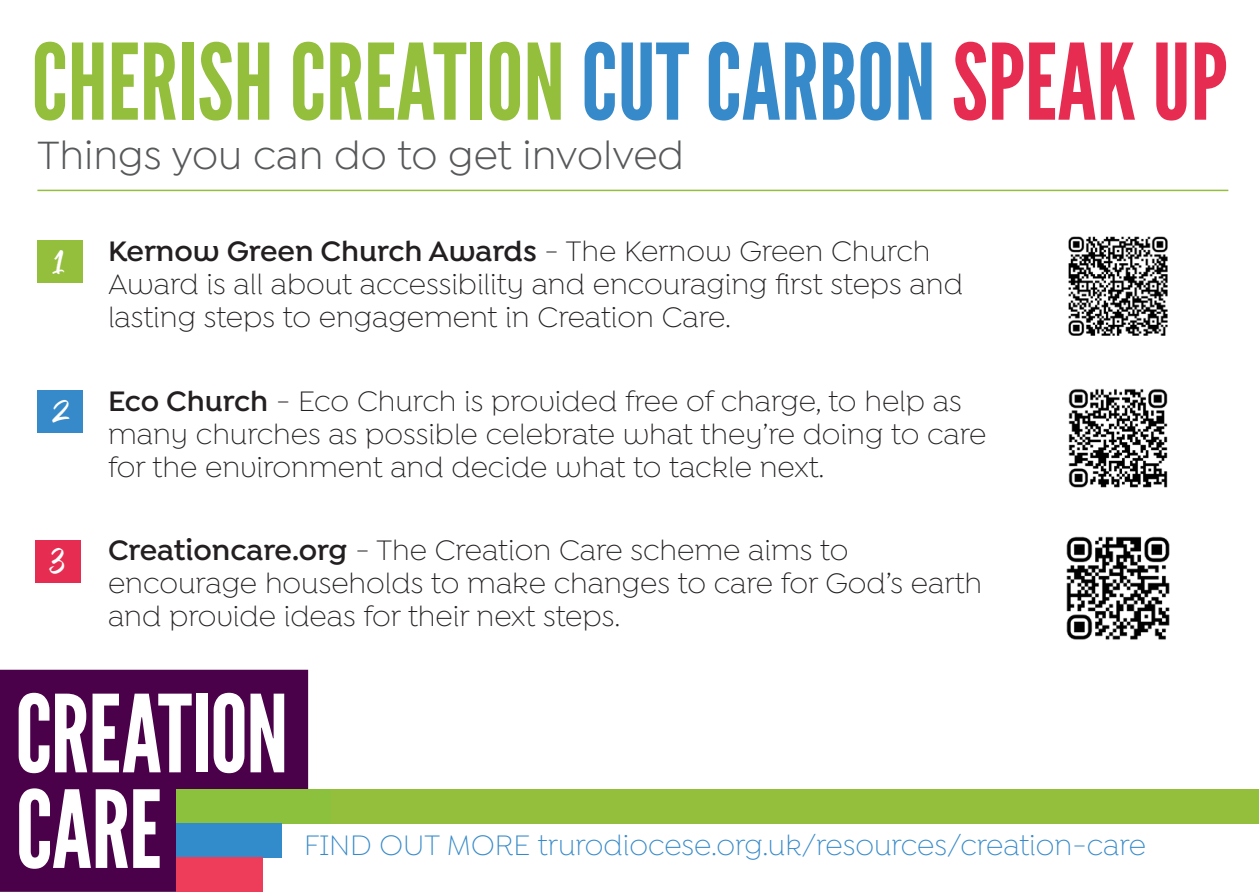
<style>
.page{position:relative;width:1259px;height:893px;background:#fff}
.page>*{position:absolute;margin:0;border:0;box-sizing:border-box;transform-origin:0 0}
.t1{font:105px "League Gothic";color:#93bf3d}
.t2{font:42px "Isidora Sans";color:#57585a}
.t3{font:42px "Better Times Alt";color:#fff}
.t4{font:300 30px/33px "Isidora Sans Alt";color:#231f20}
.t5{font:300 30px "Isidora Sans Alt";color:#378ac9}
.s1{color:#378ac9}
.s2{color:#e62d51}
.s3{font-weight:600}
</style>
<div class="page">
<svg style="left:0;top:670px;width:308px;height:222px;background:#5c195c"></svg>
<svg style="left:19px;top:693px;width:30px;height:80px"></svg>
<svg style="left:55px;top:694px;width:32px;height:78px"></svg>
<svg style="left:93px;top:694px;width:99px;height:78px"></svg>
<div style="left:196px;top:694px;width:12px;height:78px;background:#fff"></div>
<svg style="left:214px;top:693px;width:30px;height:80px"></svg>
<svg style="left:250px;top:694px;width:34px;height:78px"></svg>
<svg style="left:19px;top:788px;width:141px;height:81px"></svg>
<div style="left:176px;top:789px;width:156px;height:34px;background:#8cc13e"></div>
<div style="left:176px;top:823px;width:105px;height:35px;background:#328ccb"></div>
<div style="left:176px;top:858px;width:87px;height:34px;background:#ee3c5b"></div>
<div style="left:332px;top:789px;width:927px;height:35px;background:#93bf3d"></div>
<hr style="left:37px;top:190px;width:1191px;height:1px;background:#93bf3d">
<div style="left:37px;top:240px;width:45px;height:43px;background:#93bf3d"></div>
<div style="left:37px;top:390px;width:45px;height:43px;background:#378ac9"></div>
<div style="left:36px;top:540px;width:45px;height:42px;background:#e62d51"></div>
<img style="left:1068px;top:236px;width:100px;height:100px">
<img style="left:1068px;top:388px;width:100px;height:100px">
<img style="left:1066px;top:536px;width:104px;height:104px">
<p class="t1" style="left:31px;top:20px;width:1197px">CHERISH CREATION <span class="s1">CUT CARBON</span> <span class="s2">SPEAK UP</span></p>
<p class="t2" style="left:37px;top:132px;width:648px">Things you can do to get involved</p>
<p class="t3" style="left:54px;top:238px;width:12px">1</p>
<p class="t3" style="left:54px;top:388px;width:18px">2</p>
<p class="t4" style="left:108px;top:234px;width:856px"><span class="s3">Kernow Green Church Awards</span> - The Kernow Green Church<br>Award is all about accessibility and encouraging first steps and lasting steps to engagement in Creation Care.</p>
<p class="t4" style="left:108px;top:384px;width:880px"><span class="s3">Eco Church</span> - Eco Church is provided free of charge, to help as many churches as possible celebrate what they’re doing to care for the environment and decide what to tackle next.</p>
<p class="t3" style="left:50px;top:538px;width:17px">3</p>
<p class="t4" style="left:108px;top:534px;width:742px"><span class="s3">Creationcare.org</span> - The Creation Care scheme aims to</p>
<p class="t4" style="left:108px;top:567px;width:875px">encourage households to make changes to care for God’s earth and provide ideas for their next steps.</p>
<p class="t5" style="left:304px;top:829px;width:843px">FIND OUT MORE trurodiocese.org.uk/resources/creation-care</p>
</div>
